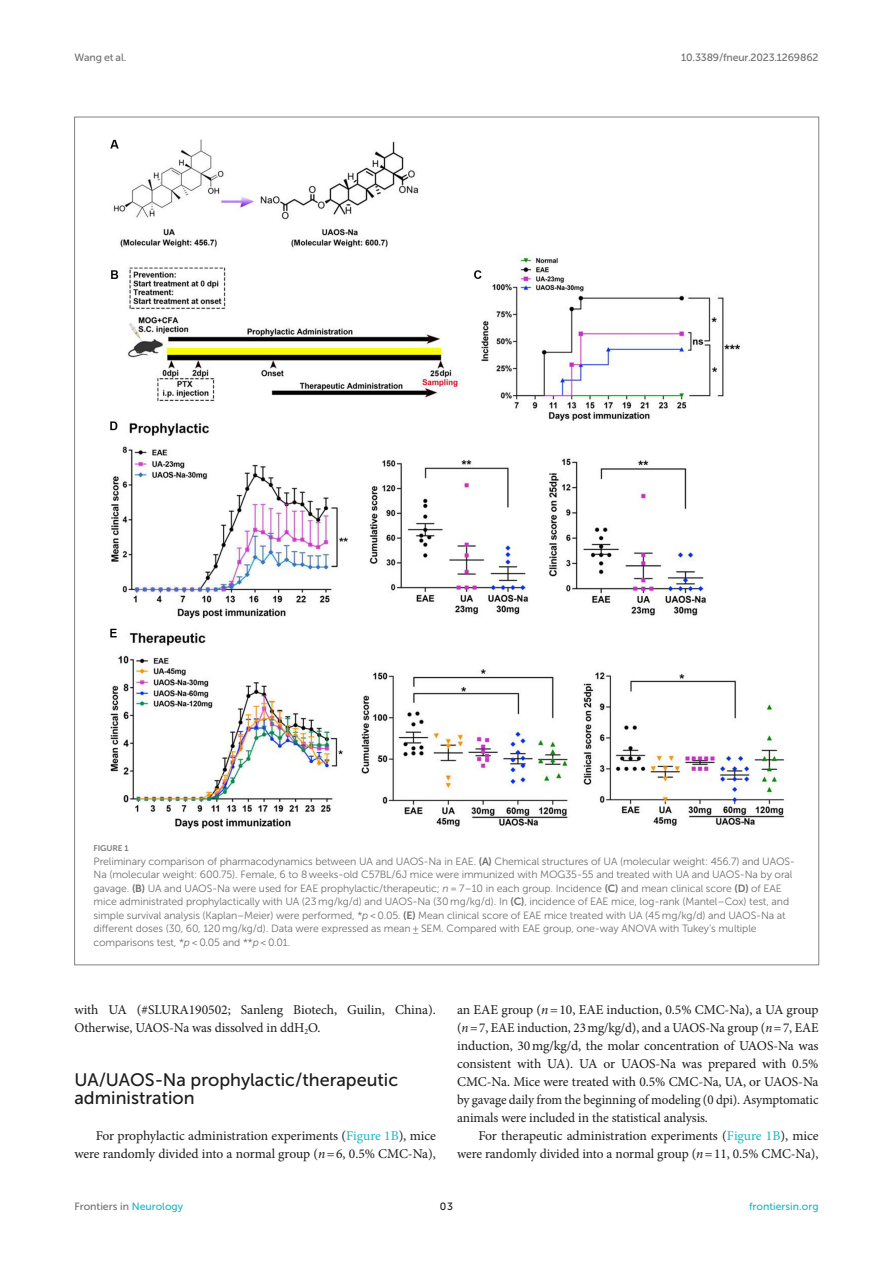
<style>
.page{position:relative;width:893px;height:1263px;background:#fff}
.page>*{position:absolute;margin:0;border:0;box-sizing:border-box;transform-origin:0 0}
.HEAD_2{font:18px/18px "Museo Sans 500";color:#1b1c1b}
.TEXT_FLUSH{font:13.5px/18px "Minion Pro";letter-spacing:-.005em;color:#1b1c1b}
.TEXT{font:13.5px/18px "Minion Pro";letter-spacing:-.005em;color:#1b1c1b;text-align:right}
.FIG_LEG{font:10.5px/13.5px "Museo Sans 300";letter-spacing:-.01em;color:#706f70}
.t1{font:10.5px "Museo Sans 500";letter-spacing:-.015em;color:#706f70}
.t2{font:10.5px "Museo Sans 500";color:#1db5c3}
.t3{font:10.5px "Museo Sans 500";color:#1b1c1b}
.FIG_HD{font:8.25px "Museo Sans 700";letter-spacing:-.01em;color:#7e7f7f}
.s1{font-family:"Museo Sans 700"}
.s2{font-style:italic}
.s3{color:#1db5c3}
</style>
<div class="page">
<img style="left:110px;top:139px;width:675px;height:690px">
<p class="t1" style="left:74px;top:51px;width:53px">Wang et al.</p>
<p class="t1" style="left:681px;top:51px;width:139px">10.3389/fneur.2023.1269862</p>
<p class="FIG_HD" style="left:94px;top:844px;width:37px">FIGURE 1</p>
<p class="FIG_LEG" style="left:94px;top:855px;width:703px">Preliminary comparison of pharmacodynamics between UA and UAOS-Na in EAE. <span class="s1">(A)</span> Chemical structures of UA (molecular weight: 456.7) and UAOS-Na (molecular weight: 600.75). Female, 6 to 8 weeks-old C57BL/6J mice were immunized with MOG35-55 and treated with UA and UAOS-Na by oral gavage. <span class="s1">(B)</span> UA and UAOS-Na were used for EAE prophylactic/therapeutic; <span class="s2">n</span> = 7–10 in each group. Incidence <span class="s1">(C)</span> and mean clinical score <span class="s1">(D)</span> of EAE mice administrated prophylactically with UA (23 mg/kg/d) and UAOS-Na (30 mg/kg/d). In <span class="s1">(C)</span>, incidence of EAE mice, log-rank (Mantel–Cox) test, and simple survival analysis (Kaplan–Meier) were performed, *<span class="s2">p</span> &lt; 0.05. <span class="s1">(E)</span> Mean clinical score of EAE mice treated with UA (45 mg/kg/d) and UAOS-Na at different doses (30, 60, 120 mg/kg/d). Data were expressed as mean ± SEM. Compared with EAE group, one-way ANOVA with Tukey’s multiple comparisons test, *<span class="s2">p</span> &lt; 0.05 and **<span class="s2">p</span> &lt; 0.01.</p>
<p class="TEXT_FLUSH" style="left:74px;top:1001px;width:363px">with UA (#SLURA190502; Sanleng Biotech, Guilin, China).<br>Otherwise, UAOS-Na was dissolved in ddH<sub>2</sub>O.</p>
<p class="HEAD_2" style="left:74px;top:1071px;width:325px">UA/UAOS-Na prophylactic/therapeutic administration</p>
<p class="TEXT_FLUSH" style="left:74px;top:1127px;width:363px;text-align:right">For prophylactic administration experiments (<span class="s3">Figure 1B</span>), mice were randomly divided into a normal group (<span class="s2">n</span>=6, 0.5% CMC-Na),</p>
<p class="TEXT_FLUSH" style="left:457px;top:1001px;width:363px;text-align:justify">an EAE group (<span class="s2">n</span>=10, EAE induction, 0.5% CMC-Na), a UA group (<span class="s2">n</span>=7, EAE induction, 23mg/kg/d), and a UAOS-Na group (<span class="s2">n</span>=7, EAE induction, 30mg/kg/d, the molar concentration of UAOS-Na was consistent with UA). UA or UAOS-Na was prepared with 0.5% CMC-Na. Mice were treated with 0.5% CMC-Na, UA, or UAOS-Na by gavage daily from the beginning of modeling (0 dpi). Asymptomatic animals were included in the statistical analysis.</p>
<p class="TEXT" style="left:457px;top:1127px;width:363px">For therapeutic administration experiments (<span class="s3">Figure 1B</span>), mice were randomly divided into a normal group (<span class="s2">n</span>=11, 0.5% CMC-Na),</p>
<p class="t1" style="left:74px;top:1200px;width:110px">Frontiers in <span class="s3">Neurology</span></p>
<p class="t3" style="left:440px;top:1200px;width:15px">03</p>
<p class="t2" style="left:749px;top:1200px;width:71px">frontiersin.org</p>
</div>
